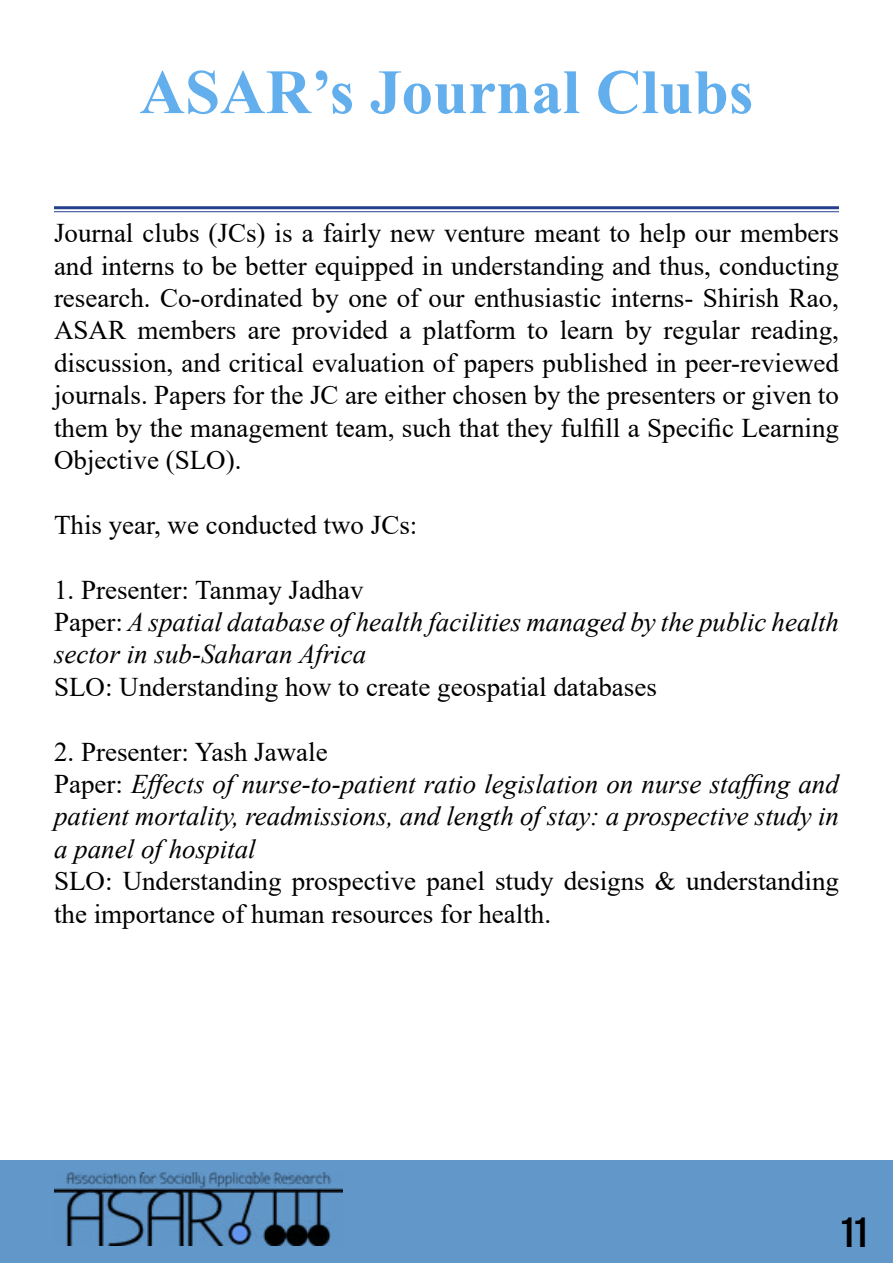
<style>
.page{position:relative;width:893px;height:1263px;background:#fff}
.page>*{position:absolute;margin:0;border:0;box-sizing:border-box;transform-origin:0 0}
.t1{font:700 63px "Times New Roman";color:#63afed}
.t2{font:42px "Bebas Neue";color:#000}
.t3{font:27px/32.4px "Times New Roman";color:#000;text-align:justify}
.t4{font:italic 27px/32.4px "Times New Roman";color:#000}
.s1{font-style:normal}
</style>
<div class="page">
<hr style="left:54px;top:206px;width:785px;height:3px;background:#25408f">
<hr style="left:54px;top:211px;width:785px;height:1px;background:#25408f">
<div style="left:0;top:1160px;width:893px;height:103px;background:#6297c9"></div>
<h1 class="t1" style="left:140px;top:47px;width:615px">ASAR’s Journal Clubs</h1>
<p class="t3" style="left:54px;top:216px;width:786px">Journal clubs (JCs) is a fairly new venture meant to help our members and interns to be better equipped in understanding and thus, conducting research. Co-ordinated by one of our enthusiastic interns- Shirish Rao, ASAR members are provided a platform to learn by regular reading, discussion, and critical evaluation of papers published in peer-reviewed journals. Papers for the JC are either chosen by the presenters or given to them by the management team, such that they fulfill a Specific Learning Objective (SLO).</p>
<p class="t3" style="left:54px;top:508px;width:365px">This year, we conducted two JCs:</p>
<p class="t4" style="left:54px;top:573px;width:786px"><span class="s1">1. Presenter: Tanmay Jadhav<br>Paper:</span> A spatial database of health facilities managed by the public health sector in sub-Saharan Africa</p>
<p class="t3" style="left:54px;top:670px;width:604px">SLO: Understanding how to create geospatial databases</p>
<p class="t4" style="left:54px;top:735px;width:786px"><span class="s1">2. Presenter: Yash Jawale<br>Paper:</span> Effects of nurse-to-patient ratio legislation on nurse staffing and patient mortality, readmissions, and length of stay: a prospective study in a panel of hospital</p>
<p class="t3" style="left:54px;top:864px;width:786px">SLO: Understanding prospective panel study designs &amp; understanding the importance of human resources for health.</p>
<h2 class="t2" style="left:839px;top:1208px;width:31px">11</h2>
</div>
